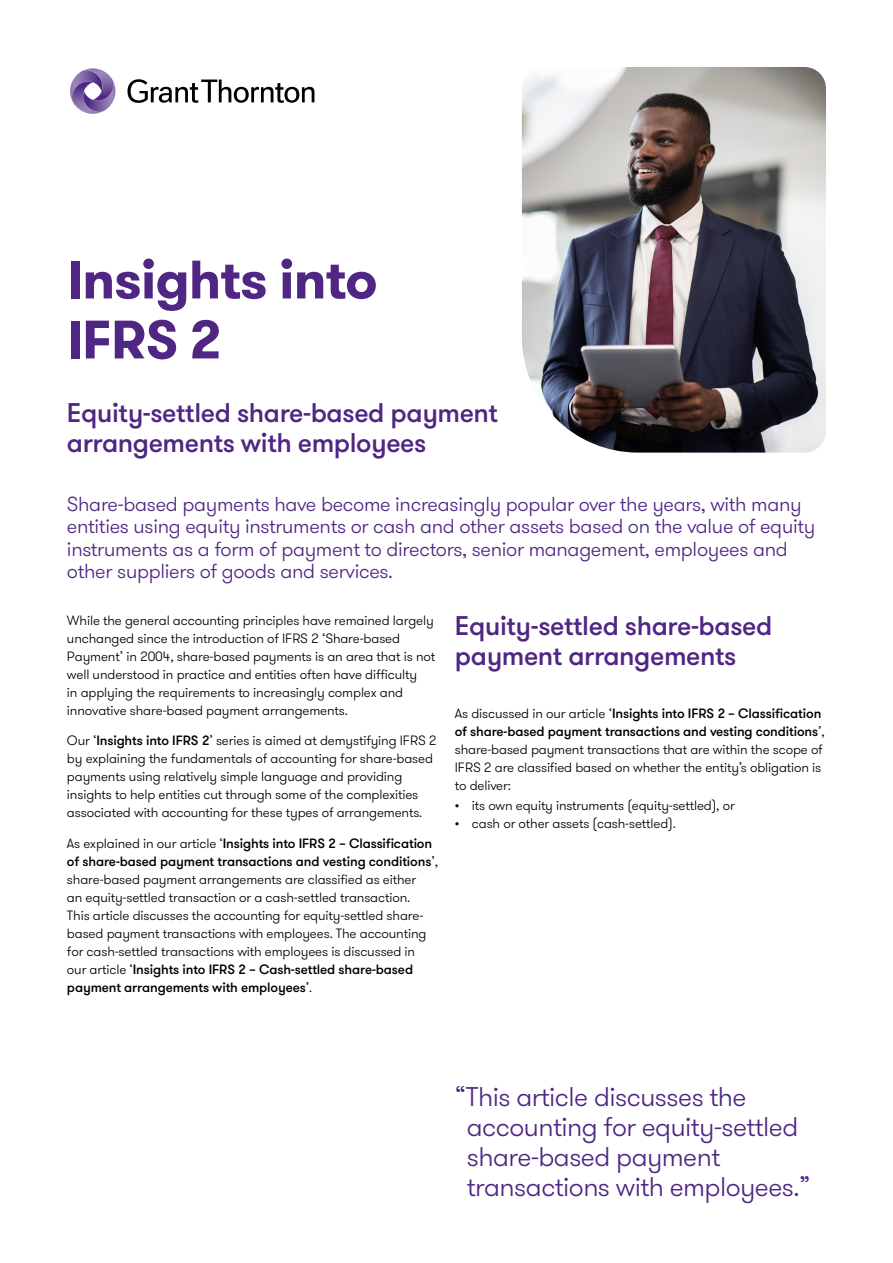
<style>
.page{position:relative;width:893px;height:1263px;background:#fff}
.page>*{position:absolute;margin:0;border:0;box-sizing:border-box;transform-origin:0 0}
.t1{font:700 54px/60px "GT Walsheim Pro";letter-spacing:-.015em;color:#4f2683}
.t2{font:500 27px/30px "GT Walsheim Pro";letter-spacing:-.015em;color:#4f2683}
.t3{font:300 27px/30px "GT Walsheim Pro";letter-spacing:-.02em;color:#4f2683}
.t4{font:300 20.25px/22.5px "GT Walsheim Pro";letter-spacing:-.015em;color:#4f2683}
.t5{font:300 13.5px/18px "GT Walsheim Pro";letter-spacing:-.01em;color:#000}
.s1{font-weight:500}
</style>
<div class="page">
<svg style="left:127px;top:79px;width:187px;height:24px"></svg>
<svg style="left:70px;top:68px;width:46px;height:46px"></svg>
<img style="left:522px;top:67px;width:304px;height:386px">
<h1 class="t1" style="left:67px;top:250px;width:312px">Insights into<br>IFRS 2</h1>
<h2 class="t2" style="left:67px;top:399px;width:433px">Equity-settled share-based payment arrangements with employees</h2>
<p class="t4" style="left:67px;top:493px;width:750px">Share-based payments have become increasingly popular over the years, with many entities using equity instruments or cash and other assets based on the value of equity instruments as a form of payment to directors, senior management, employees and other suppliers of goods and services.</p>
<p class="t5" style="left:67px;top:611px;width:370px">While the general accounting principles have remained largely unchanged since the introduction of IFRS 2 ‘Share-based Payment’ in 2004, share-based payments is an area that is not well understood in practice and entities often have difficulty<br>in applying the requirements to increasingly complex and innovative share-based payment arrangements.</p>
<p class="t5" style="left:67px;top:732px;width:371px">Our ‘<span class="s1">Insights into IFRS 2</span>’ series is aimed at demystifying IFRS 2 by explaining the fundamentals of accounting for share-based payments using relatively simple language and providing insights to help entities cut through some of the complexities associated with accounting for these types of arrangements.</p>
<p class="t5" style="left:67px;top:835px;width:373px">As explained in our article ‘<span class="s1">Insights into IFRS 2 – Classification of share-based payment transactions and vesting conditions</span>’, share-based payment arrangements are classified as either<br>an equity-settled transaction or a cash-settled transaction.<br>This article discusses the accounting for equity-settled share&shy;based payment transactions with employees. The accounting for cash-settled transactions with employees is discussed in our article ‘<span class="s1">Insights into IFRS 2 – Cash-settled share-based payment arrangements with employees</span>’.</p>
<h2 class="t2" style="left:455px;top:611px;width:319px">Equity-settled share-based payment arrangements</h2>
<p class="t5" style="left:455px;top:704px;width:371px">As discussed in our article ‘<span class="s1">Insights into IFRS 2 – Classification of share-based payment transactions and vesting conditions</span>’, share-based payment transactions that are within the scope of IFRS 2 are classified based on whether the entity’s obligation is to deliver:</p>
<p class="t5" style="left:455px;top:796px;width:282px">• its own equity instruments (equity-settled), or</p>
<p class="t5" style="left:455px;top:814px;width:222px">• cash or other assets (cash-settled).</p>
<h2 class="t3" style="left:467px;top:1082px;width:345px;text-indent:-12px">“This article discusses the accounting for equity-settled share-based payment transactions with employees.”</h2>
</div>
